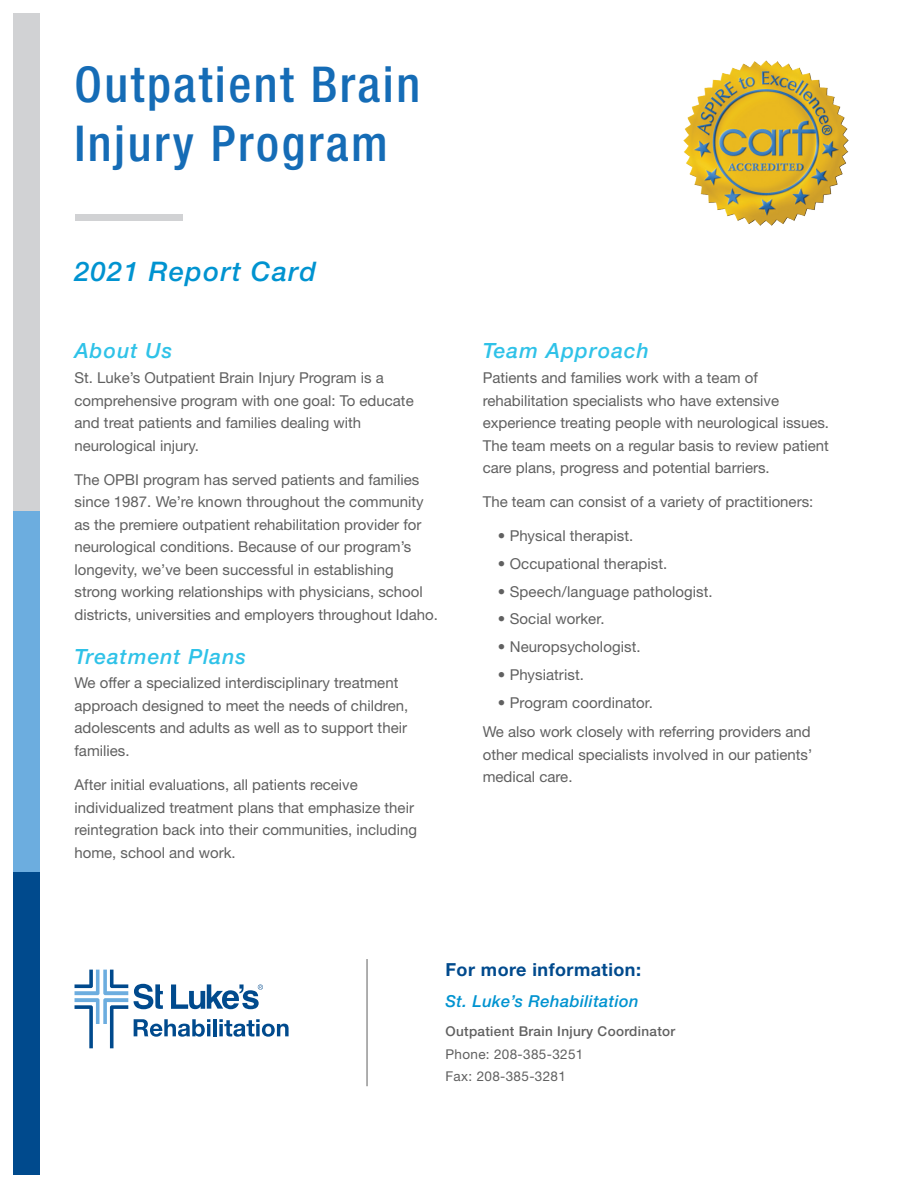
<style>
.page{position:relative;width:918px;height:1188px;background:#fff}
.page>*{position:absolute;margin:0;border:0;box-sizing:border-box;transform-origin:0 0}
.F-Title_-_300{font:500 condensed 49.5px/59.4px "Helvetica Neue LT Pro";letter-spacing:.05em;color:#156cb6}
.F-Subhead_18_Process{font:italic 500 27px "Helvetica Neue LT Pro";letter-spacing:.05em;color:#0093d0}
.F-Subhead_14_Process{font:italic 500 21px "Helvetica Neue LT Pro";letter-spacing:.05em;color:#2fc2e8}
.F-Bottom_Clinic_Name{font:700 18px "Helvetica Neue LT Pro";letter-spacing:.025em;color:#004a8d}
.F-Bottom_Clinic_Name-2{font:italic 500 16.5px "Helvetica Neue LT Pro";letter-spacing:.025em;color:#0093d0}
.F-Body_Copy_10-15_Gr{font:15px/22.5px "Helvetica Neue LT Pro";color:#606060}
.bullet{font:15px "Helvetica Neue LT Pro";letter-spacing:.005em;color:#606060}
.F-Bottom_Address_Gra{font:13.5px "Helvetica Neue LT Pro";letter-spacing:.025em;color:#606060}
.F-Bottom_Address_Gra-2{font:500 13.5px "Helvetica Neue LT Pro";letter-spacing:.025em;color:#606060}
</style>
<div class="page">
<img style="left:684px;top:60px;width:164px;height:165px">
<div style="left:75px;top:214px;width:108px;height:6px;background:#d1d2d4"></div>
<div style="left:14px;top:501px;width:26px;height:388px;background:#6caddf"></div>
<div style="left:14px;top:13px;width:26px;height:498px;background:#d1d2d4"></div>
<div style="left:14px;top:872px;width:26px;height:302px;background:#004a8d"></div>
<svg style="left:134px;top:1019px;width:76px;height:18px"></svg>
<hr style="left:213px;top:1019px;width:4px;height:17px;background:#004a8d">
<svg style="left:219px;top:1019px;width:70px;height:18px"></svg>
<svg style="left:134px;top:984px;width:29px;height:25px"></svg>
<svg style="left:171px;top:984px;width:92px;height:25px"></svg>
<svg style="left:75px;top:970px;width:53px;height:78px"></svg>
<hr style="left:367px;top:959px;width:1px;height:127px;background:#606060">
<p class="F-Title_-_300" style="left:75px;top:54px;width:347px">Outpatient Brain<br>Injury Program</p>
<p class="F-Subhead_18_Process" style="left:75px;top:255px;width:243px">2021 Report Card</p>
<p class="F-Subhead_14_Process" style="left:75px;top:338px;width:99px">About Us</p>
<p class="F-Body_Copy_10-15_Gr" style="left:75px;top:366px;width:341px">St. Luke’s Outpatient Brain Injury Program is a comprehensive program with one goal: To educate and treat patients and families dealing with neurological injury.</p>
<p class="F-Body_Copy_10-15_Gr" style="left:75px;top:468px;width:365px">The OPBI program has served patients and families since 1987. We’re known throughout the community as the premiere outpatient rehabilitation provider for neurological conditions. Because of our program’s longevity, we’ve been successful in establishing strong working relationships with physicians, school districts, universities and employers throughout Idaho.</p>
<p class="F-Subhead_14_Process" style="left:75px;top:643px;width:173px">Treatment Plans</p>
<p class="F-Body_Copy_10-15_Gr" style="left:75px;top:671px;width:335px">We offer a specialized interdisciplinary treatment approach designed to meet the needs of children, adolescents and adults as well as to support their families.</p>
<p class="F-Body_Copy_10-15_Gr" style="left:75px;top:773px;width:344px">After initial evaluations, all patients receive individualized treatment plans that emphasize their reintegration back into their communities, including home, school and work.</p>
<p class="F-Subhead_14_Process" style="left:483px;top:338px;width:168px">Team Approach</p>
<p class="F-Body_Copy_10-15_Gr" style="left:483px;top:366px;width:348px">Patients and families work with a team of rehabilitation specialists who have extensive experience treating people with neurological issues.<br>The team meets on a regular basis to review patient care plans, progress and potential barriers.</p>
<p class="F-Body_Copy_10-15_Gr" style="left:483px;top:491px;width:332px">The team can consist of a variety of practitioners:</p>
<p class="bullet" style="left:498px;top:526px;width:137px">• Physical therapist.</p>
<p class="bullet" style="left:498px;top:554px;width:171px">• Occupational therapist.</p>
<p class="bullet" style="left:498px;top:582px;width:216px">• Speech/language pathologist.</p>
<p class="bullet" style="left:498px;top:610px;width:108px">• Social worker.</p>
<p class="bullet" style="left:498px;top:638px;width:144px">• Neuropsychologist.</p>
<p class="bullet" style="left:498px;top:666px;width:88px">• Physiatrist.</p>
<p class="bullet" style="left:498px;top:694px;width:157px">• Program coordinator.</p>
<p class="F-Body_Copy_10-15_Gr" style="left:483px;top:720px;width:331px;text-align:justify">We also work closely with referring providers and other medical specialists involved in our patients’ medical care.</p>
<p class="F-Bottom_Clinic_Name" style="left:446px;top:959px;width:197px">For more information:</p>
<p class="F-Bottom_Clinic_Name-2" style="left:446px;top:991px;width:195px">St. Luke’s Rehabilitation</p>
<p class="F-Bottom_Address_Gra-2" style="left:446px;top:1024px;width:231px">Outpatient Brain Injury Coordinator</p>
<p class="F-Bottom_Address_Gra" style="left:446px;top:1046px;width:139px">Phone: 208-385-3251</p>
<p class="F-Bottom_Address_Gra" style="left:446px;top:1068px;width:122px">Fax: 208-385-3281</p>
</div>
